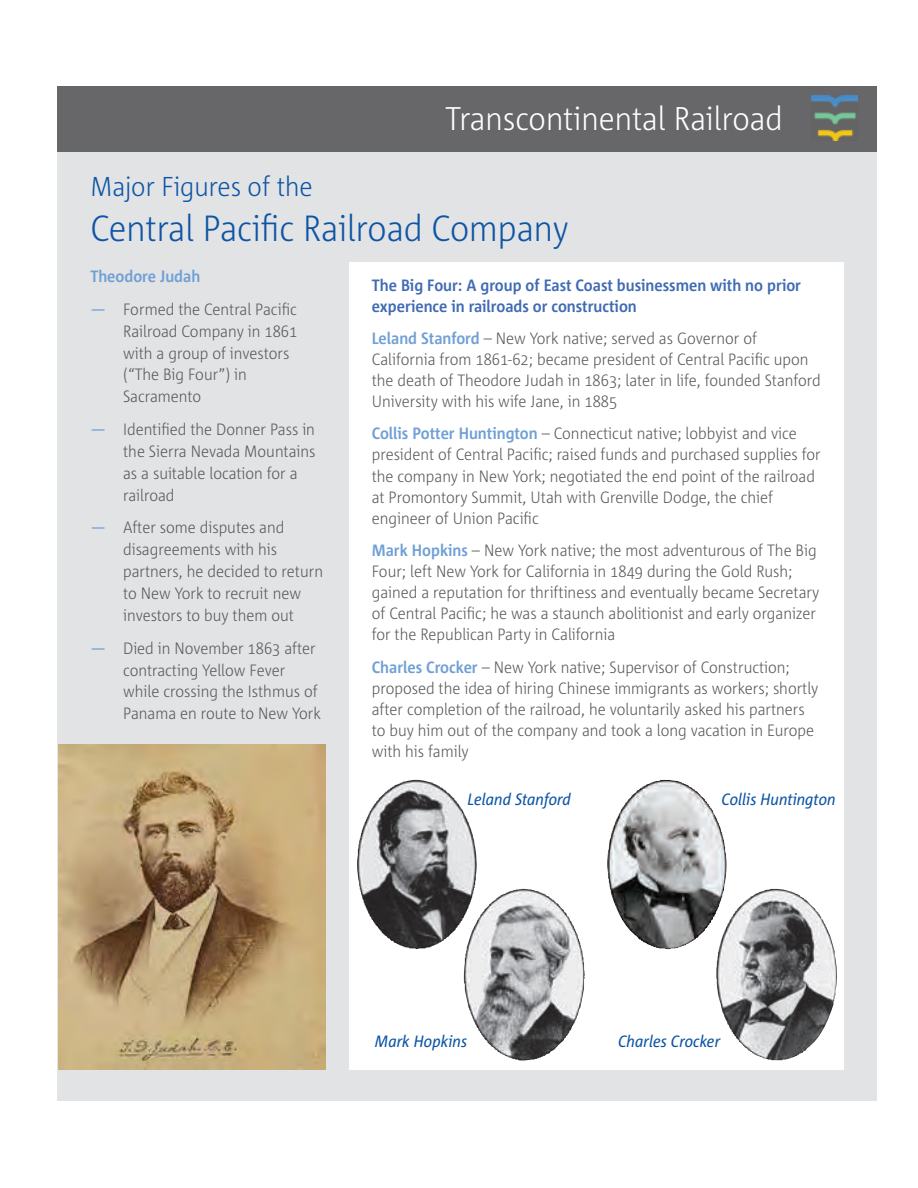
<style>
.page{position:relative;width:918px;height:1188px;background:#fff}
.page>*{position:absolute;margin:0;border:0;box-sizing:border-box;transform-origin:0 0}
.t1{font:300 36.45px "Corpid C1 s S Cd";color:#0e55a5}
.t2{font:300 32.85px "Corpid C1 s S Cd";color:#fff}
.t3{font:300 27.3px "Corpid C1 s S Cd";color:#0e55a5}
.t4{font:300 16.35px/21.1px "Corpid C1 s S Cd";color:#58595b}
.t5{font:700 16.35px/21.1px "Corpid C1 s S Cd";color:#416bb4}
.t6{font:italic 16.35px "Corpid C1 s S Cd";color:#0e55a5}
.t7{font:700 16.35px "Corpid C1 s S Cd";color:#71a0d5}
.s1{font-weight:400;color:#71a0d5}
.s2{font-weight:700;color:#71a0d5}
</style>
<div class="page">
<div style="left:57px;top:142px;width:820px;height:959px;background:#e2e3e5"></div>
<div style="left:57px;top:86px;width:820px;height:65px;background:#67676a"></div>
<img style="left:812px;top:96px;width:46px;height:44px">
<div style="left:350px;top:262px;width:494px;height:808px;background:#fff"></div>
<img style="left:58px;top:744px;width:267px;height:325px">
<img style="left:357px;top:780px;width:120px;height:169px">
<img style="left:464px;top:889px;width:121px;height:172px">
<img style="left:607px;top:780px;width:120px;height:169px">
<img style="left:716px;top:889px;width:121px;height:171px">
<h2 class="t2" style="left:446px;top:104px;width:338px">Transcontinental Railroad</h2>
<h3 class="t3" style="left:90px;top:175px;width:224px">Major Figures of the</h3>
<h1 class="t1" style="left:90px;top:213px;width:480px">Central Pacific Railroad Company</h1>
<p class="t7" style="left:90px;top:269px;width:111px">Theodore Judah</p>
<p class="t4" style="left:123px;top:299px;width:176px;line-height:21.9px;text-indent:-33px"><span class="s1">—</span> Formed the Central Pacific<br>Railroad Company in 1861 with a group of investors (“The Big Four”) in<br>Sacramento</p>
<p class="t4" style="left:123px;top:419px;width:194px;line-height:21.9px;text-indent:-33px"><span class="s1">—</span> Identified the Donner Pass in the Sierra Nevada Mountains as a suitable location for a railroad</p>
<p class="t4" style="left:123px;top:518px;width:202px;line-height:21.9px;text-indent:-33px"><span class="s1">—</span> After some disputes and disagreements with his partners, he decided to return to New York to recruit new investors to buy them out</p>
<p class="t4" style="left:123px;top:638px;width:199px;line-height:21.9px;text-indent:-33px"><span class="s1">—</span> Died in November 1863 after contracting Yellow Fever while crossing the Isthmus of<br>Panama en route to New York</p>
<p class="t5" style="left:372px;top:275px;width:431px">The Big Four: A group of East Coast businessmen with no prior experience in railroads or construction</p>
<p class="t4" style="left:372px;top:328px;width:450px"><span class="s2">Leland Stanford</span> – New York native; served as Governor of California from 1861-62; became president of Central Pacific upon the death of Theodore Judah in 1863; later in life, founded Stanford University with his wife Jane, in 1885</p>
<p class="t4" style="left:372px;top:424px;width:450px"><span class="s2">Collis Potter Huntington</span> – Connecticut native; lobbyist and vice president of Central Pacific; raised funds and purchased supplies for the company in New York; negotiated the end point of the railroad at Promontory Summit, Utah with Grenville Dodge, the chief engineer of Union Pacific</p>
<p class="t4" style="left:372px;top:540px;width:449px"><span class="s2">Mark Hopkins</span> – New York native; the most adventurous of The Big Four; left New York for California in 1849 during the Gold Rush; gained a reputation for thriftiness and eventually became Secretary of Central Pacific; he was a staunch abolitionist and early organizer for the Republican Party in California</p>
<p class="t4" style="left:372px;top:657px;width:448px"><span class="s2">Charles Crocker</span> – New York native; Supervisor of Construction; proposed the idea of hiring Chinese immigrants as workers; shortly after completion of the railroad, he voluntarily asked his partners to buy him out of the company and took a long vacation in Europe with his family</p>
<p class="t6" style="left:467px;top:793px;width:105px">Leland Stanford</p>
<p class="t6" style="left:722px;top:793px;width:116px">Collis Huntington</p>
<p class="t6" style="left:375px;top:1034px;width:94px">Mark Hopkins</p>
<p class="t6" style="left:618px;top:1034px;width:104px">Charles Crocker</p>
</div>
